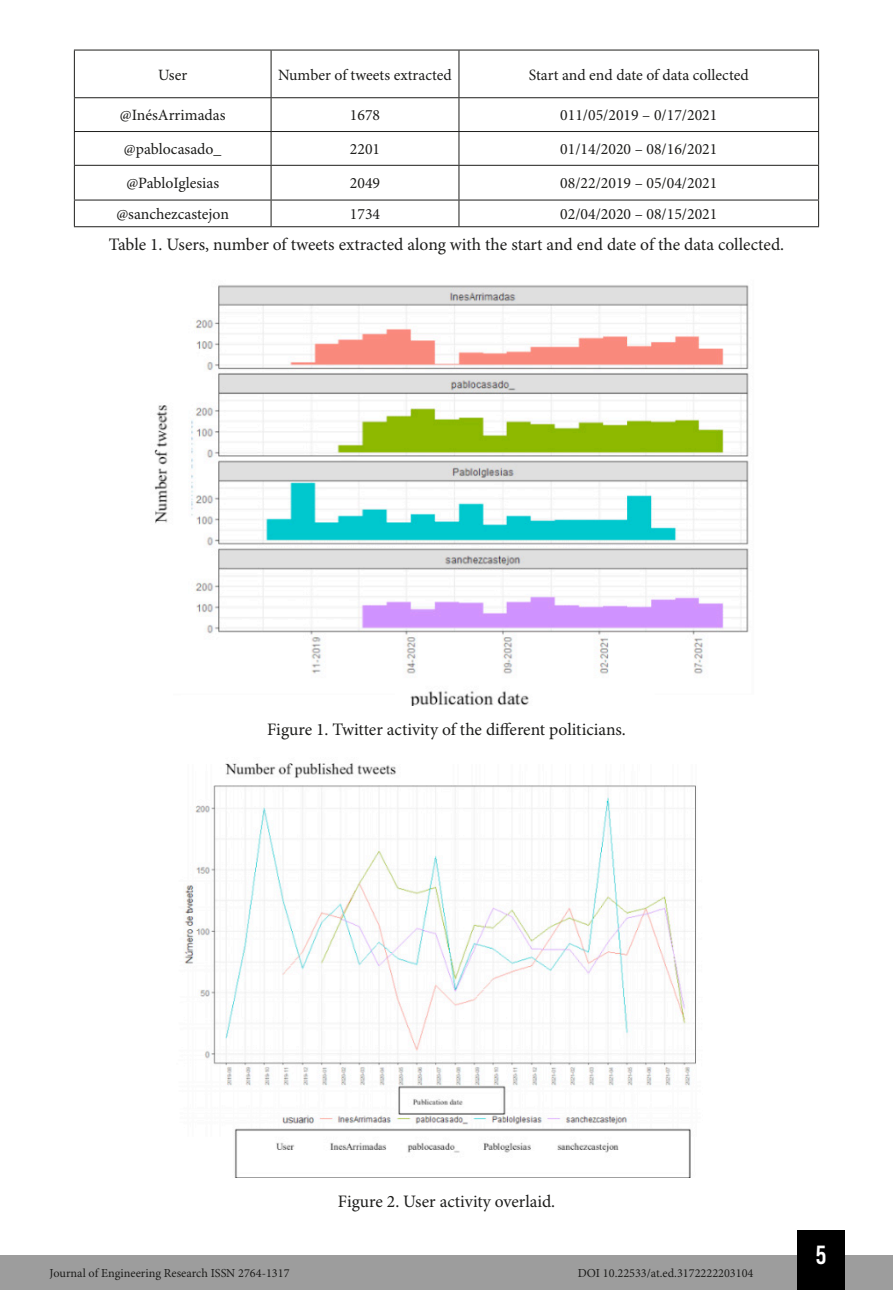
<style>
.page{position:relative;width:893px;height:1290px;background:#fff}
.page>*{position:absolute;margin:0;border:0;box-sizing:border-box;transform-origin:0 0}
.t1{font:26.25px "Bebas Kai";color:#fff}
.t2{font:17.5px "Minion Pro";color:#1d1d1b}
.t3{font:15.75px "Minion Pro";color:#1d1d1b}
.t4{font:12.25px "Minion Pro";color:#1d1d1b}
</style>
<div class="page">
<div style="left:0;top:1255px;width:893px;height:35px;background:#9d9d9d"></div>
<div style="left:797px;top:1230px;width:48px;height:60px;background:#000"></div>
<hr style="left:74px;top:50px;width:197px;height:1px;background:#1d1d1b">
<hr style="left:271px;top:50px;width:188px;height:1px;background:#1d1d1b">
<hr style="left:459px;top:50px;width:360px;height:1px;background:#1d1d1b">
<hr style="left:74px;top:97px;width:197px;height:1px;background:#1d1d1b">
<hr style="left:271px;top:97px;width:188px;height:1px;background:#1d1d1b">
<hr style="left:459px;top:97px;width:360px;height:1px;background:#1d1d1b">
<hr style="left:74px;top:131px;width:197px;height:1px;background:#1d1d1b">
<hr style="left:271px;top:131px;width:188px;height:1px;background:#1d1d1b">
<hr style="left:459px;top:131px;width:360px;height:1px;background:#1d1d1b">
<hr style="left:74px;top:165px;width:197px;height:1px;background:#1d1d1b">
<hr style="left:271px;top:165px;width:188px;height:1px;background:#1d1d1b">
<hr style="left:459px;top:165px;width:360px;height:1px;background:#1d1d1b">
<hr style="left:74px;top:200px;width:197px;height:1px;background:#1d1d1b">
<hr style="left:271px;top:200px;width:188px;height:1px;background:#1d1d1b">
<hr style="left:459px;top:200px;width:360px;height:1px;background:#1d1d1b">
<hr style="left:74px;top:226px;width:197px;height:1px;background:#1d1d1b">
<hr style="left:271px;top:226px;width:188px;height:1px;background:#1d1d1b">
<hr style="left:459px;top:226px;width:360px;height:1px;background:#1d1d1b">
<hr style="left:74px;top:50px;width:1px;height:47px;background:#1d1d1b">
<hr style="left:74px;top:98px;width:1px;height:33px;background:#1d1d1b">
<hr style="left:74px;top:132px;width:1px;height:33px;background:#1d1d1b">
<hr style="left:74px;top:166px;width:1px;height:34px;background:#1d1d1b">
<svg style="left:74px;top:200px;width:1px;height:26px"></svg>
<hr style="left:271px;top:50px;width:1px;height:47px;background:#1d1d1b">
<hr style="left:458px;top:50px;width:1px;height:47px;background:#1d1d1b">
<hr style="left:818px;top:50px;width:1px;height:47px;background:#1d1d1b">
<hr style="left:271px;top:98px;width:1px;height:33px;background:#1d1d1b">
<hr style="left:458px;top:98px;width:1px;height:33px;background:#1d1d1b">
<hr style="left:818px;top:98px;width:1px;height:33px;background:#1d1d1b">
<hr style="left:271px;top:132px;width:1px;height:33px;background:#1d1d1b">
<hr style="left:458px;top:132px;width:1px;height:33px;background:#1d1d1b">
<hr style="left:818px;top:132px;width:1px;height:33px;background:#1d1d1b">
<hr style="left:271px;top:166px;width:1px;height:34px;background:#1d1d1b">
<hr style="left:458px;top:166px;width:1px;height:34px;background:#1d1d1b">
<hr style="left:818px;top:166px;width:1px;height:34px;background:#1d1d1b">
<svg style="left:271px;top:200px;width:1px;height:26px"></svg>
<svg style="left:458px;top:200px;width:1px;height:26px"></svg>
<svg style="left:818px;top:200px;width:1px;height:26px"></svg>
<img style="left:154px;top:285px;width:595px;height:420px">
<img style="left:183px;top:763px;width:513px;height:415px">
<p class="t3" style="left:158px;top:65px;width:31px">User</p>
<p class="t3" style="left:278px;top:65px;width:175px">Number of tweets extracted</p>
<p class="t3" style="left:529px;top:65px;width:222px">Start and end date of data collected</p>
<p class="t3" style="left:120px;top:106px;width:107px">@InésArrimadas</p>
<p class="t3" style="left:350px;top:106px;width:32px">1678</p>
<p class="t3" style="left:560px;top:106px;width:159px">011/05/2019 – 0/17/2021</p>
<p class="t3" style="left:124px;top:140px;width:99px">@pablocasado_</p>
<p class="t3" style="left:350px;top:140px;width:32px">2201</p>
<p class="t3" style="left:560px;top:140px;width:159px">01/14/2020 – 08/16/2021</p>
<p class="t3" style="left:126px;top:174px;width:94px">@PabloIglesias</p>
<p class="t3" style="left:350px;top:174px;width:32px">2049</p>
<p class="t3" style="left:560px;top:174px;width:159px">08/22/2019 – 05/04/2021</p>
<p class="t3" style="left:116px;top:205px;width:114px">@sanchezcastejon</p>
<p class="t3" style="left:350px;top:205px;width:32px">1734</p>
<p class="t3" style="left:560px;top:205px;width:159px">02/04/2020 – 08/15/2021</p>
<p class="t2" style="left:109px;top:234px;width:677px">Table 1. Users, number of tweets extracted along with the start and end date of the data collected.</p>
<p class="t2" style="left:267px;top:718px;width:360px">Figure 1. Twitter activity of the different politicians.</p>
<p class="t2" style="left:338px;top:1191px;width:219px">Figure 2. User activity overlaid.</p>
<p class="t4" style="left:50px;top:1266px;width:241px">Journal of Engineering Research ISSN 2764-1317</p>
<p class="t4" style="left:578px;top:1266px;width:177px">DOI 10.22533/at.ed.3172222203104</p>
<h1 class="t1" style="left:816px;top:1241px;width:12px">5</h1>
</div>
